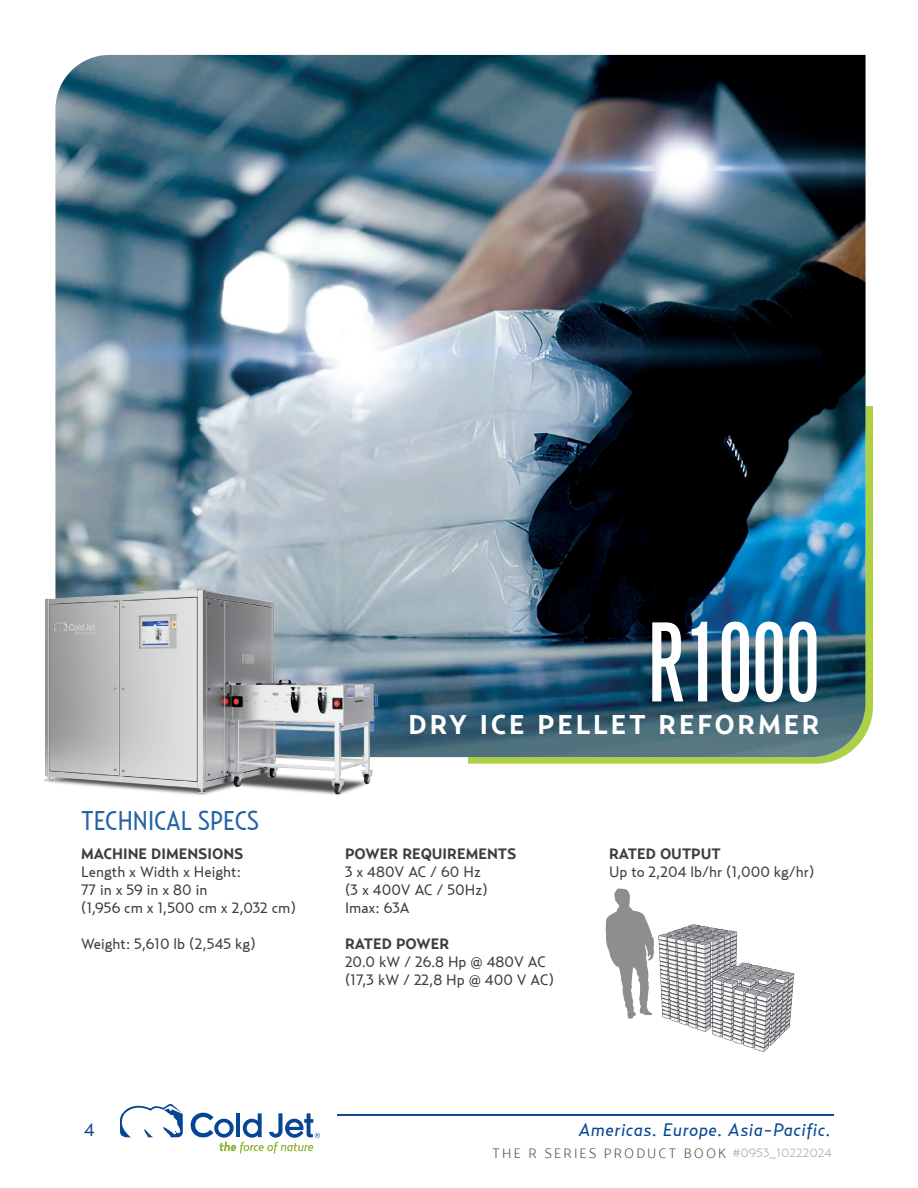
<style>
.page{position:relative;width:918px;height:1188px;background:#fff}
.page>*{position:absolute;margin:0;border:0;box-sizing:border-box;transform-origin:0 0}
.t1{font:108px "Grotesque MT Std Extra Cond";color:#fff}
.t2{font:700 27px "Relay";letter-spacing:.1em;color:#fff}
.t3{font:27px "Relay Cond";color:#2362a5}
.t4{font:italic 18px "Relay";letter-spacing:.025em;color:#074694}
.t5{font:18px "Relay";color:#164892}
.t6{font:15px "Relay";color:#3c3d3d}
.t7{font:700 15px "Relay";color:#3c3d3d}
.t8{font:300 13.5px "Relay";letter-spacing:.15em;color:#4b4c4d}
.s1{font-family:"Relay Wide";font-size:12px;color:#a8a9ad}
</style>
<div class="page">
<svg style="left:120px;top:1104px;width:63px;height:33px"></svg>
<svg style="left:191px;top:1113px;width:129px;height:40px"></svg>
<hr style="left:338px;top:1115px;width:496px;height:1px;background:#164892">
<svg style="left:468px;top:406px;width:405px;height:358px;background:#b6d45c"></svg>
<img style="left:56px;top:55px;width:810px;height:702px">
<img style="left:44px;top:579px;width:358px;height:216px">
<img style="left:605px;top:888px;width:190px;height:164px">
<p class="t3" style="left:81px;top:804px;width:180px">TECHNICAL SPECS</p>
<p class="t7" style="left:81px;top:845px;width:164px">MACHINE DIMENSIONS</p>
<p class="t6" style="left:81px;top:863px;width:161px">Length x Width x Height:</p>
<p class="t6" style="left:81px;top:881px;width:128px">77 in x 59 in x 80 in</p>
<p class="t6" style="left:81px;top:899px;width:216px">(1,956 cm x 1,500 cm x 2,032 cm)</p>
<p class="t6" style="left:81px;top:935px;width:176px">Weight: 5,610 lb (2,545 kg)</p>
<p class="t1" style="left:647px;top:599px;width:174px">R1000</p>
<p class="t2" style="left:409px;top:708px;width:413px">DRY ICE PELLET REFORMER</p>
<p class="t7" style="left:345px;top:845px;width:173px">POWER REQUIREMENTS</p>
<p class="t6" style="left:345px;top:863px;width:137px">3 x 480V AC / 60 Hz</p>
<p class="t6" style="left:345px;top:881px;width:144px">(3 x 400V AC / 50Hz)</p>
<p class="t6" style="left:345px;top:899px;width:66px">Imax: 63A</p>
<p class="t7" style="left:345px;top:935px;width:106px">RATED POWER</p>
<p class="t6" style="left:345px;top:953px;width:202px">20.0 kW / 26.8 Hp @ 480V AC</p>
<p class="t6" style="left:345px;top:971px;width:211px">(17,3 kW / 22,8 Hp @ 400 V AC)</p>
<p class="t7" style="left:609px;top:845px;width:113px">RATED OUTPUT</p>
<p class="t6" style="left:609px;top:863px;width:207px">Up to 2,204 lb/hr (1,000 kg/hr)</p>
<p class="t5" style="left:84px;top:1119px;width:12px">4</p>
<p class="t4" style="left:579px;top:1119px;width:254px">Americas. Europe. Asia-Pacific.</p>
<p class="t8" style="left:492px;top:1145px;width:341px">THE R SERIES PRODUCT BOOK <span class="s1">#0953_10222024</span></p>
</div>
